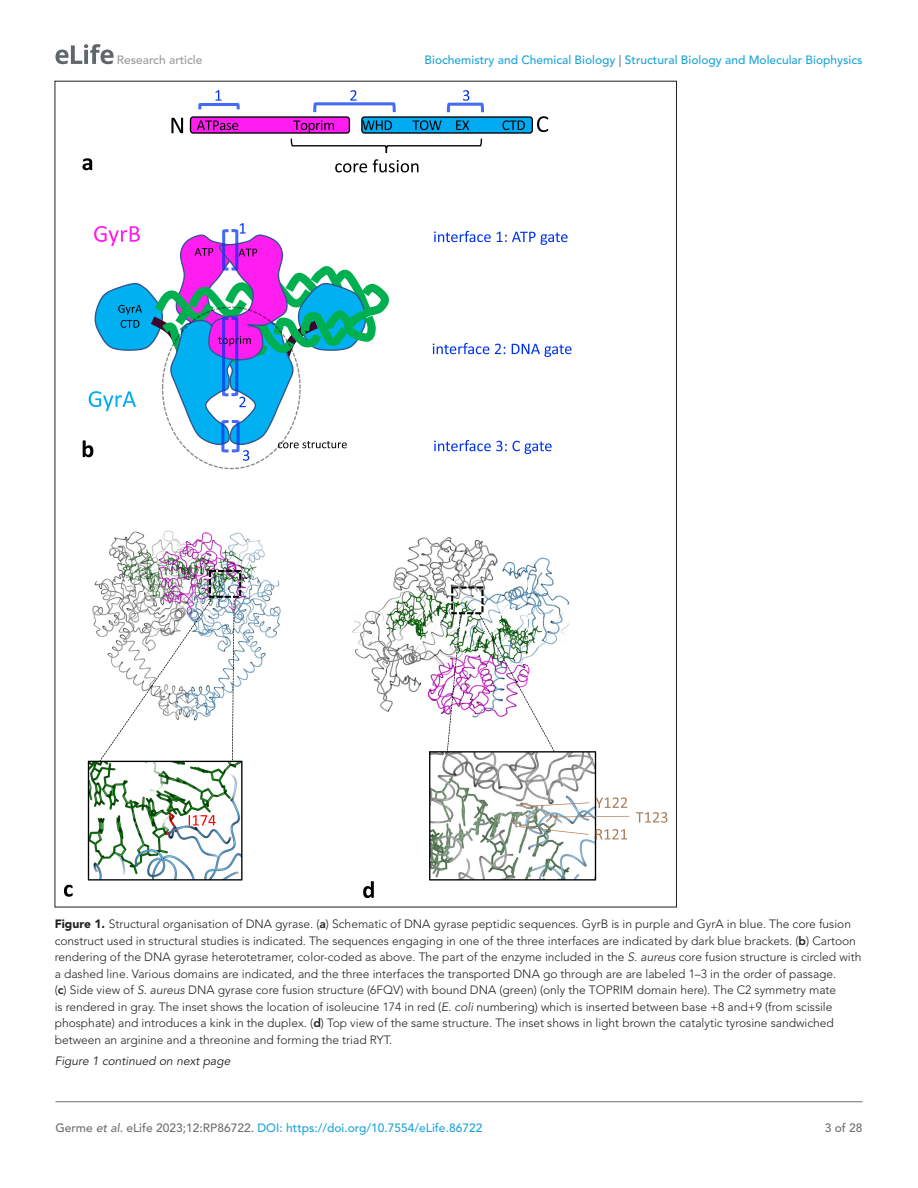
<style>
.page{position:relative;width:918px;height:1188px;background:#fff}
.page>*{position:absolute;margin:0;border:0;box-sizing:border-box;transform-origin:0 0}
.t1{font:300 12px/16.5px "Avenir LT Std";color:#231f20}
.t2{font:500 12px "Avenir LT Std";color:#1ea4d7}
.t3{font:italic 12px "Avenir LT Std";color:#231f20}
.t4{font:500 12px "Avenir LT Std";color:#9a9a9a}
.t5{font:500 12px "Avenir LT Std";color:#6e6e70}
.s1{color:#6e6e70}
.s2{font-weight:900}
.s3{font-weight:800}
.s4{font-style:italic}
.s5{font-style:italic;color:#6e6e70}
</style>
<div class="page">
<svg style="left:55px;top:44px;width:59px;height:20px"></svg>
<hr style="left:56px;top:1101px;width:806px;height:1px;background:#6e6e70">
<img style="left:109px;top:530px;width:172px;height:150px">
<img style="left:352px;top:537px;width:202px;height:175px">
<svg style="left:88px;top:570px;width:154px;height:311px"></svg>
<svg style="left:636px;top:812px;width:31px;height:11px"></svg>
<svg style="left:429px;top:586px;width:201px;height:295px"></svg>
<svg style="left:171px;top:118px;width:12px;height:15px"></svg>
<svg style="left:64px;top:885px;width:9px;height:12px"></svg>
<svg style="left:363px;top:881px;width:11px;height:17px"></svg>
<svg style="left:82px;top:158px;width:10px;height:12px"></svg>
<svg style="left:335px;top:159px;width:83px;height:13px"></svg>
<svg style="left:434px;top:231px;width:134px;height:14px"></svg>
<svg style="left:433px;top:343px;width:139px;height:14px"></svg>
<svg style="left:434px;top:440px;width:118px;height:14px"></svg>
<svg style="left:190px;top:90px;width:358px;height:63px"></svg>
<svg style="left:83px;top:223px;width:306px;height:246px"></svg>
<p class="t4" style="left:117px;top:53px;width:87px">Research article</p>
<p class="t2" style="left:425px;top:53px;width:439px">Biochemistry and Chemical Biology <span class="s1">|</span> Structural Biology and Molecular Biophysics</p>
<p class="t1" style="left:55px;top:916px;width:808px"><span class="s2">Figure 1.</span> Structural organisation of DNA gyrase. (<span class="s3">a</span>) Schematic of DNA gyrase peptidic sequences. GyrB is in purple and GyrA in blue. The core fusion construct used in structural studies is indicated. The sequences engaging in one of the three interfaces are indicated by dark blue brackets. (<span class="s3">b</span>) Cartoon rendering of the DNA gyrase heterotetramer, color-coded as above. The part of the enzyme included in the <span class="s4">S. aureus</span> core fusion structure is circled with a dashed line. Various domains are indicated, and the three interfaces the transported DNA go through are are labeled 1–3 in the order of passage.<br>(<span class="s3">c</span>) Side view of <span class="s4">S. aureus</span> DNA gyrase core fusion structure (6FQV) with bound DNA (green) (only the TOPRIM domain here). The C2 symmetry mate<br>is rendered in gray. The inset shows the location of isoleucine 174 in red (<span class="s4">E. coli</span> numbering) which is inserted between base +8 and+9 (from scissile phosphate) and introduces a kink in the duplex. (<span class="s3">d</span>) Top view of the same structure. The inset shows in light brown the catalytic tyrosine sandwiched between an arginine and a threonine and forming the triad RYT.</p>
<p class="t3" style="left:55px;top:1054px;width:177px">Figure 1 continued on next page</p>
<p class="t2" style="left:56px;top:1121px;width:428px"><span class="s1">Germe</span> <span class="s5">et al</span><span class="s1">. eLife 2023;12:RP86722.</span> DOI: https://doi.org/10.7554/eLife.86722</p>
<p class="t5" style="left:825px;top:1121px;width:39px">3 of 28</p>
</div>
